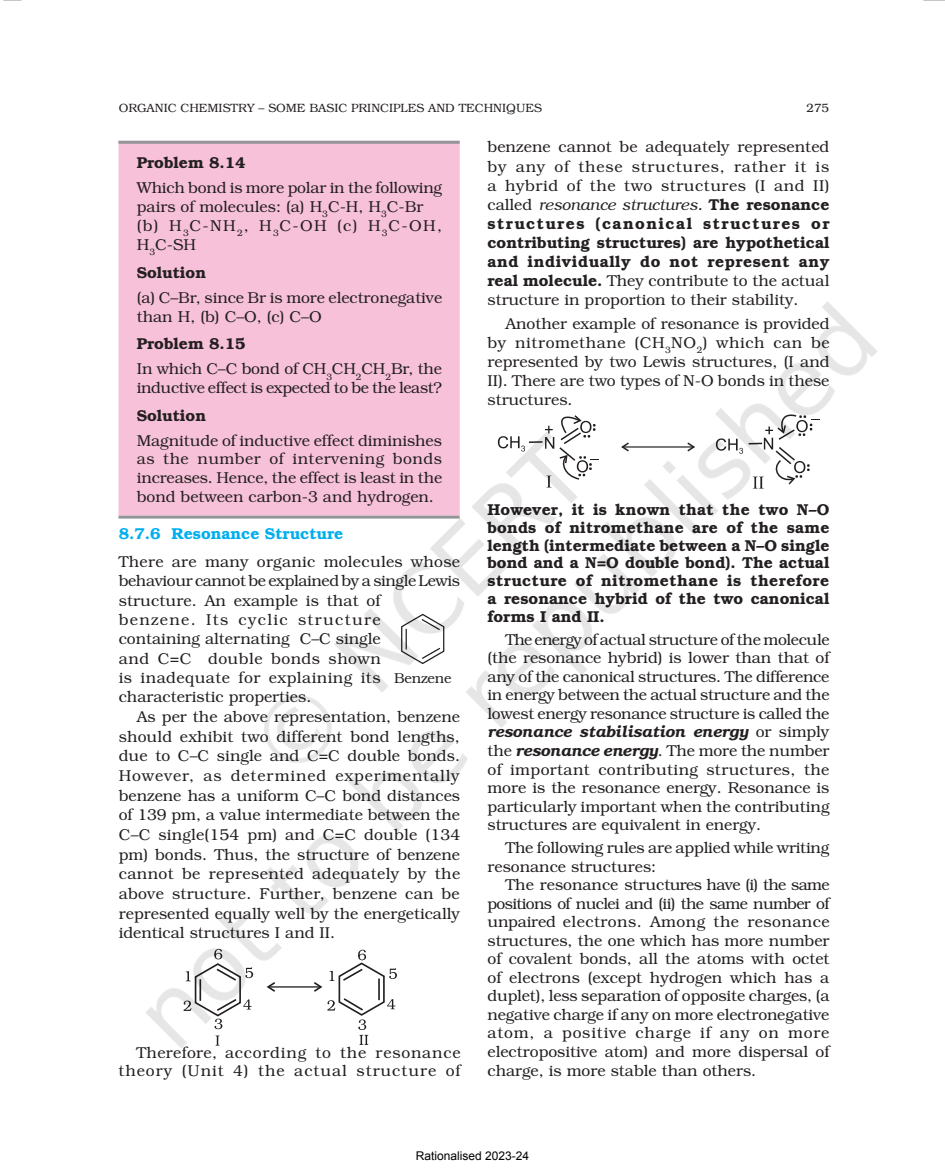
<style>
.page{position:relative;width:945px;height:1171px;background:#fff}
.page>*{position:absolute;margin:0;border:0;box-sizing:border-box;transform-origin:0 0}
.t1{font:300 15.75px/18.5px "Bookman";color:#231f20;text-align:justify}
.t2{font:600 15.75px/17.7px "Bookman";letter-spacing:.025em;color:#231f20;text-align:justify}
.t3{font:300 15.75px/18.9px "Bookman";letter-spacing:.06em;color:#231f20;text-align:right}
.t4{font:300 15.75px "Bookman";letter-spacing:-.02em;color:#231f20}
.t5{font:600 15.75px "Bookman";color:#00aeef}
.t6{font:300 14.25px "Bookman";letter-spacing:-.015em;color:#231f20}
.t7{font:300 12px "Bookman";color:#231f20}
.t8{font:12px "Arial";color:#000}
.s1{font-weight:600}
.s2{font-style:italic}
.s3{font-weight:600;font-style:italic}
</style>
<div class="page">
<img style="left:3px;top:0;width:942px;height:206px">
<img style="left:118px;top:206px;width:760px;height:842px">
<p class="t7" style="left:119px;top:101px;width:425px">organic chemistry – some basic principles and techniques</p>
<p class="t7" style="left:807px;top:101px;width:24px">275</p>
<p class="t2" style="left:137px;top:154px;width:110px">Problem 8.14</p>
<p class="t1" style="left:137px;top:178px;width:307px;line-height:18.9px;text-align:left">Which bond is more polar in the following pairs of molecules: (a) H<sub>3</sub>C-H, H<sub>3</sub>C-Br (b) H<sub>3</sub>C-NH<sub>2</sub>, H<sub>3</sub>C-OH (c) H<sub>3</sub>C-OH,<br>H<sub>3</sub>C-SH</p>
<p class="t2" style="left:137px;top:263px;width:71px">Solution</p>
<p class="t1" style="left:137px;top:288px;width:307px;line-height:18.9px">(a) C–Br, since Br is more electronegative than H, (b) C–O, (c) C–O</p>
<p class="t1" style="left:137px;top:332px;width:307px;line-height:24.9px"><span class="s1">Problem 8.15<br></span>In which C–C bond of CH<sub>3</sub>CH<sub>2</sub>CH<sub>2</sub>Br, the</p>
<p class="t4" style="left:137px;top:378px;width:307px">inductive effect is expected to be the least?</p>
<p class="t2" style="left:137px;top:407px;width:71px">Solution</p>
<p class="t1" style="left:137px;top:431px;width:307px">Magnitude of inductive effect diminishes as the number of intervening bonds increases. Hence, the effect is least in the bond between carbon-3 and hydrogen.</p>
<p class="t5" style="left:119px;top:524px;width:226px">8.7.6 Resonance Structure</p>
<p class="t1" style="left:119px;top:552px;width:343px;line-height:19.4px;text-align:left">There are many organic molecules whose behaviour cannot be explained by a single Lewis structure. An example is that of benzene. Its cyclic structure containing alternating C–C single<br>and C=C double bonds shown<br>is inadequate for explaining its characteristic properties.</p>
<p class="t1" style="left:119px;top:707px;width:343px;line-height:19.6px;text-indent:18px">As per the above representation, benzene should exhibit two different bond lengths, due to C–C single and C=C double bonds.<br>However, as determined experimentally benzene has a uniform C–C bond distances of 139 pm, a value intermediate between the C–C single(154 pm) and C=C double (134 pm) bonds. Thus, the structure of benzene cannot be represented adequately by the above structure. Further, benzene can be represented equally well by the energetically identical structures I and II.</p>
<p class="t6" style="left:394px;top:669px;width:59px">Benzene</p>
<p class="t3" style="left:118px;top:1042px;width:344px">Therefore, according to the resonance theory (Unit 4) the actual structure of</p>
<p class="t1" style="left:488px;top:138px;width:344px;line-height:19px">benzene cannot be adequately represented by any of these structures, rather it is a hybrid of the two structures (I and II) called <span class="s2">resonance structures.</span> <span class="s1">The resonance structures (canonical structures or contributing structures) are hypothetical and individually do not represent any real molecule.</span> They contribute to the actual structure in proportion to their stability.</p>
<p class="t1" style="left:488px;top:314px;width:344px;line-height:19px;text-indent:18px">Another example of resonance is provided by nitromethane (CH<sub>3</sub>NO<sub>2</sub>) which can be represented by two Lewis structures, (I and II). There are two types of N-O bonds in these structures.</p>
<p class="t2" style="left:487px;top:501px;width:344px">However, it is known that the two N–O bonds of nitromethane are of the same length (intermediate between a N–O single bond and a N=O double bond). The actual structure of nitromethane is therefore a resonance hybrid of the two canonical forms I and II.</p>
<p class="t1" style="left:487px;top:630px;width:344px;text-indent:18px">The energy of actual structure of the molecule (the resonance hybrid) is lower than that of any of the canonical structures. The difference in energy between the actual structure and the lowest energy resonance structure is called the <span class="s3">resonance stabilisation energy</span> or simply the <span class="s3">resonance energy</span>. The more the number of important contributing structures, the more is the resonance energy. Resonance is particularly important when the contributing structures are equivalent in energy.</p>
<p class="t1" style="left:488px;top:838px;width:343px;text-indent:18px">The following rules are applied while writing resonance structures:</p>
<p class="t1" style="left:488px;top:875px;width:344px;text-indent:18px">The resonance structures have (i) the same positions of nuclei and (ii) the same number of unpaired electrons. Among the resonance structures, the one which has more number of covalent bonds, all the atoms with octet of electrons (except hydrogen which has a duplet), less separation of opposite charges, (a negative charge if any on more electronegative atom, a positive charge if any on more electropositive atom) and more dispersal of charge, is more stable than others.</p>
<p class="t8" style="left:416px;top:1148px;width:115px">Rationalised 2023-24</p>
</div>
